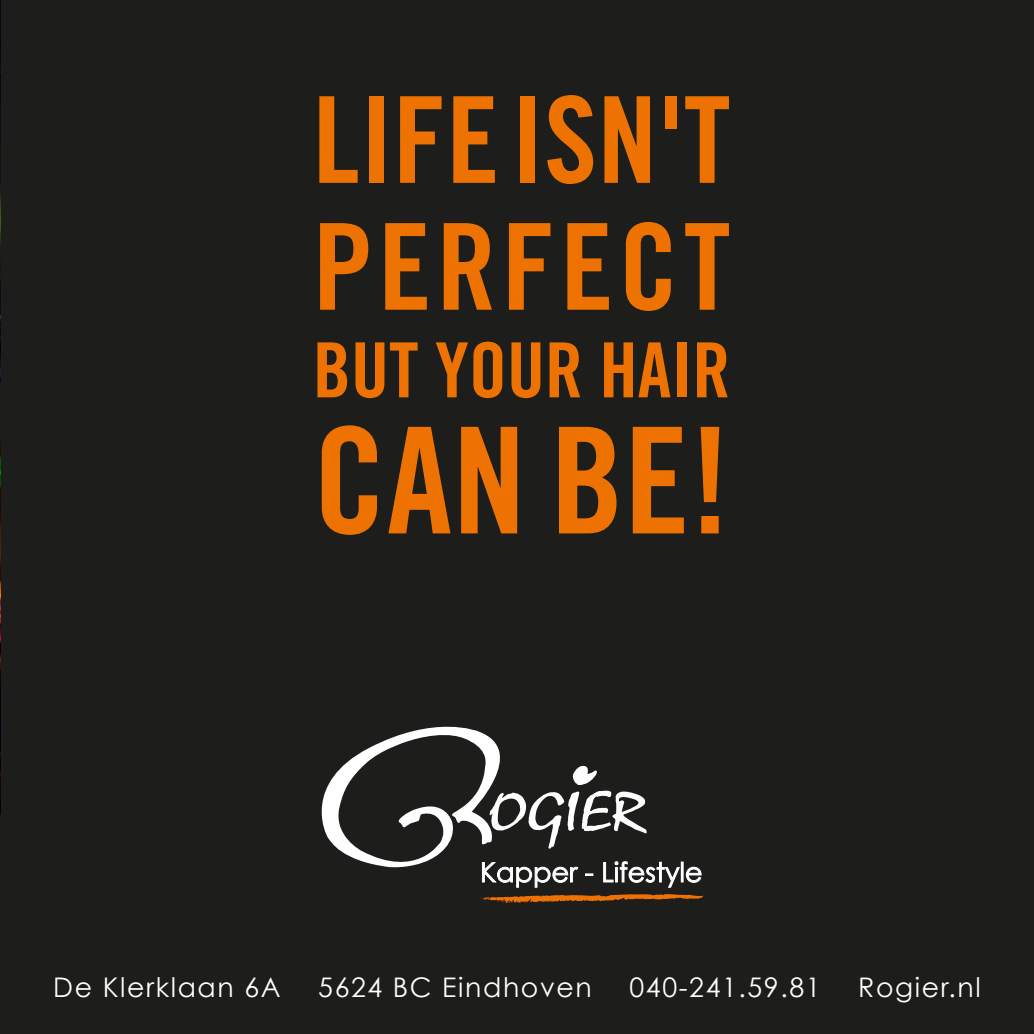
<style>
.page{position:relative;width:1034px;height:1034px;background:#fff}
.page>*{position:absolute;margin:0;border:0;box-sizing:border-box;transform-origin:0 0}
.t1{font:147.6px "Trade Gothic LT Std Bd Cn 20";color:#ee7202}
.t2{font:119.92px/126.9px "Trade Gothic LT Std Bd Cn 20";letter-spacing:.045em;color:#ee7202}
.t3{font:76.05px "Trade Gothic LT Std Bd Cn 20";color:#ee7202}
.t4{font:27px "Century Gothic";letter-spacing:.06em;color:#fff}
</style>
<div class="page">
<div style="left:0;top:0;width:1033px;height:1033px;background:#1d1d1b"></div>
<svg style="left:321px;top:726px;width:382px;height:177px"></svg>
<img style="left:0;top:0;width:1px;height:381px">
<img style="left:0;top:440px;width:1px;height:374px">
<h2 class="t2" style="left:313px;top:76px;width:419px">LIFE ISN'T<br>PERFECT</h2>
<h3 class="t3" style="left:313px;top:324px;width:419px">BUT YOUR HAIR</h3>
<h1 class="t1" style="left:313px;top:391px;width:419px">CAN BE!</h1>
<p class="t4" style="left:53px;top:970px;width:229px">De Klerklaan 6A</p>
<p class="t4" style="left:318px;top:970px;width:275px">5624 BC Eindhoven</p>
<p class="t4" style="left:629px;top:970px;width:193px">040-241.59.81</p>
<p class="t4" style="left:858px;top:970px;width:124px">Rogier.nl</p>
</div>
